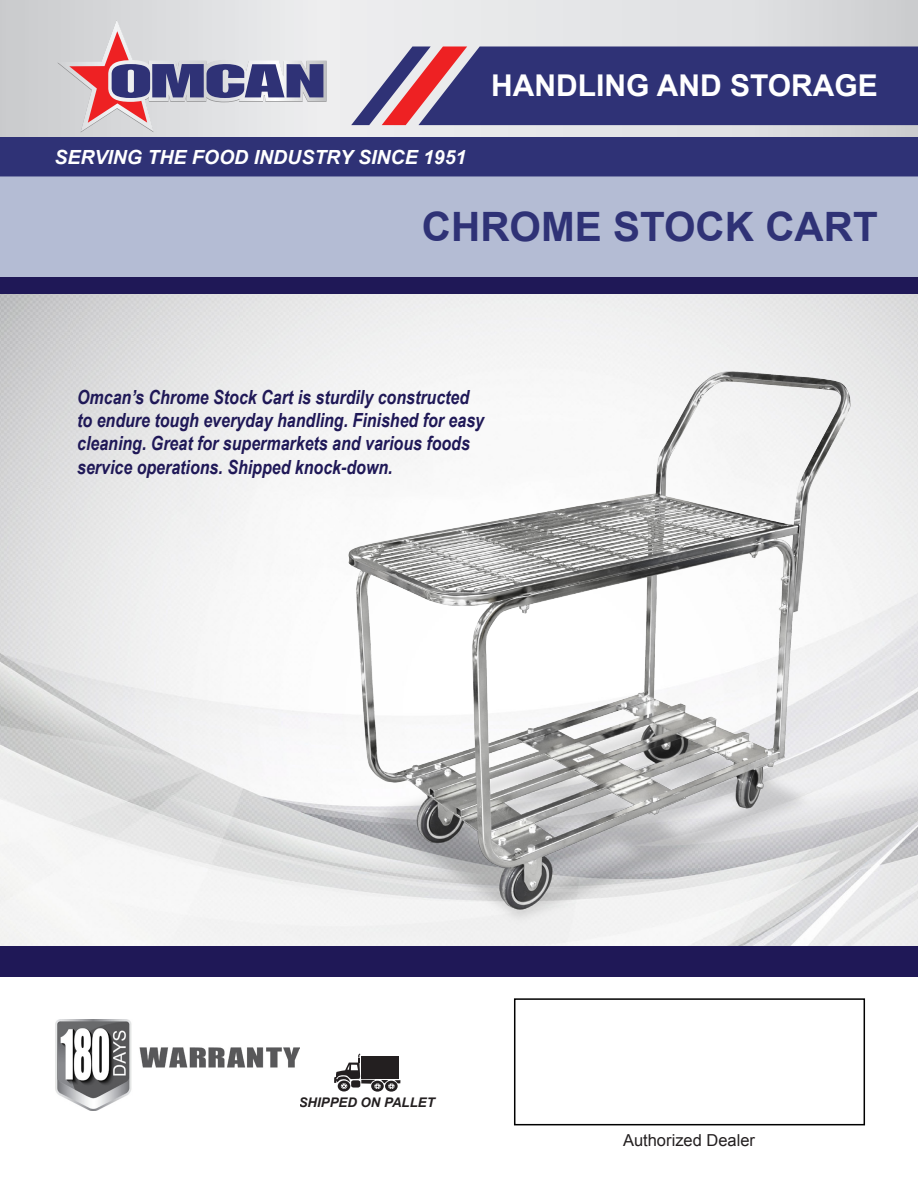
<style>
.page{position:relative;width:918px;height:1188px;background:#fff}
.page>*{position:absolute;margin:0;border:0;box-sizing:border-box;transform-origin:0 0}
.t1{font:700 40.5px "Arial";color:#2f3276}
.t2{font:700 30px "Arial";color:#fff}
.t3{font:italic 700 19.5px/23.4px "Arial Narrow";color:#1f1857}
.t4{font:italic 700 19.5px "Arial";color:#fff}
.t5{font:16.5px "Arial";color:#231f20}
.t6{font:italic 700 13.2px "Arial";color:#231f20}
</style>
<div class="page">
<img style="left:0;top:294px;width:918px;height:653px">
<svg style="left:0;top:0;width:918px;height:137px;background:#dedee0"></svg>
<div style="left:0;top:137px;width:918px;height:39px;background:#2f3276"></div>
<svg style="left:351px;top:46px;width:567px;height:79px;background:#4a447e"></svg>
<svg style="left:57px;top:21px;width:270px;height:112px;background:#bfb5c2"></svg>
<div style="left:0;top:176px;width:918px;height:102px;background:#b4bcd4"></div>
<div style="left:0;top:278px;width:918px;height:16px;background:#1f1857"></div>
<img style="left:296px;top:340px;width:622px;height:596px">
<div style="left:514px;top:998px;width:351px;height:127px;border:2px solid #000"></div>
<div style="left:0;top:947px;width:918px;height:30px;background:#1f1857"></div>
<svg style="left:338px;top:1081px;width:12px;height:11px"></svg>
<svg style="left:371px;top:1081px;width:13px;height:11px"></svg>
<svg style="left:385px;top:1081px;width:13px;height:11px"></svg>
<svg style="left:334px;top:1054px;width:66px;height:35px"></svg>
<img style="left:56px;top:1020px;width:244px;height:90px">
<p class="t4" style="left:54px;top:144px;width:414px">SERVING THE FOOD INDUSTRY SINCE 1951</p>
<p class="t2" style="left:491px;top:66px;width:388px">HANDLING AND STORAGE</p>
<p class="t1" style="left:422px;top:199px;width:457px">CHROME STOCK CART</p>
<p class="t3" style="left:77px;top:384px;width:408px">Omcan’s Chrome Stock Cart is sturdily constructed to endure tough everyday handling. Finished for easy cleaning. Great for supermarkets and various foods service operations. Shipped knock-down.</p>
<p class="t6" style="left:299px;top:1094px;width:138px">SHIPPED ON PALLET</p>
<p class="t5" style="left:623px;top:1129px;width:133px">Authorized Dealer</p>
</div>
